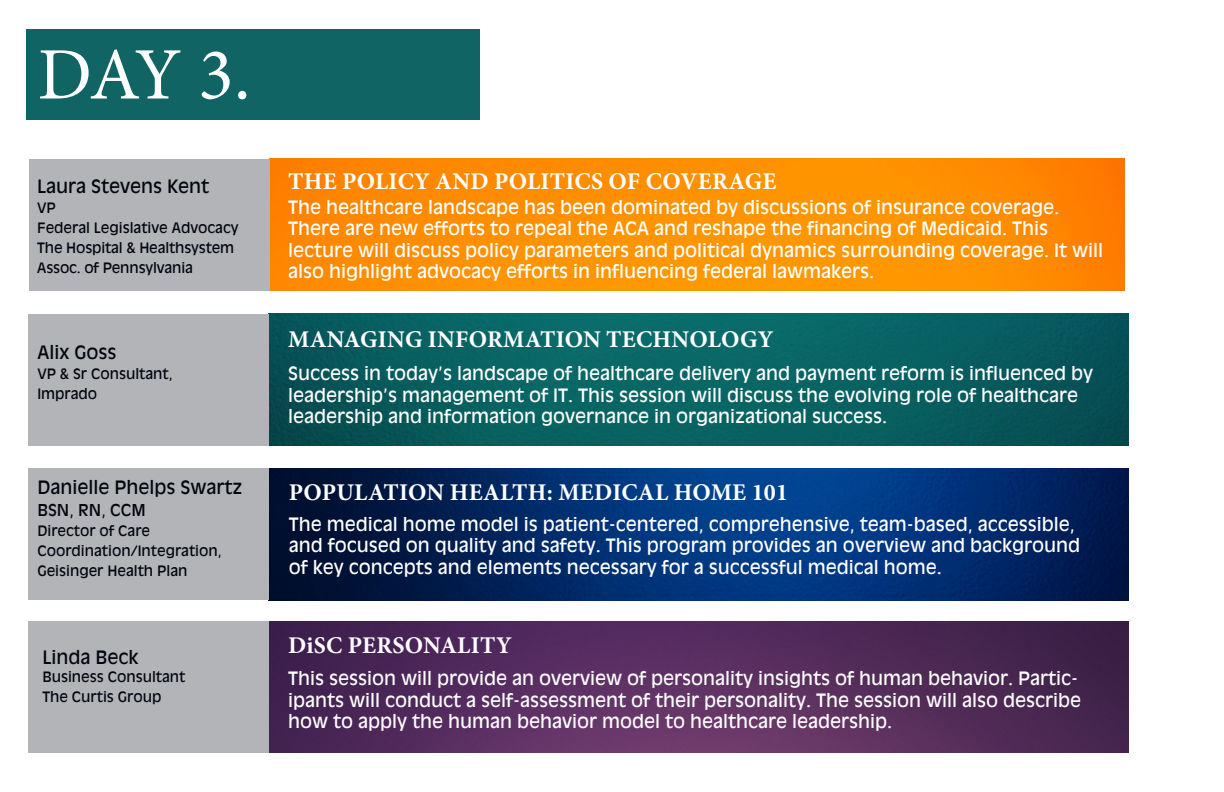
<style>
.page{position:relative;width:1224px;height:792px;background:#fff}
.page>*{position:absolute;margin:0;border:0;box-sizing:border-box;transform-origin:0 0}
.t1{font:74px "Minion Pro";color:#fff}
.t2{font:700 24px "Minion Pro";letter-spacing:.01em;color:#fff}
.t3{font:18px/21.6px "Antique Olive";color:#fff}
.t4{font:18px "Antique Olive";color:#01050e}
.t5{font:16px "Antique Olive";color:#01050e}
.t6{font:14px/20px "Antique Olive";color:#01050e}
</style>
<div class="page">
<div style="left:26px;top:29px;width:454px;height:91px;background:#106464"></div>
<img style="left:269px;top:159px;width:855px;height:131px">
<div style="left:29px;top:159px;width:240px;height:131px;background:#b3b4b7"></div>
<img style="left:269px;top:314px;width:859px;height:131px">
<div style="left:29px;top:314px;width:240px;height:131px;background:#b3b4b7"></div>
<img style="left:269px;top:469px;width:859px;height:131px">
<div style="left:29px;top:469px;width:240px;height:131px;background:#b3b4b7"></div>
<img style="left:269px;top:622px;width:859px;height:131px">
<div style="left:29px;top:622px;width:240px;height:131px;background:#b3b4b7"></div>
<p class="t1" style="left:38px;top:25px;width:215px">DAY 3.</p>
<p class="t4" style="left:37px;top:176px;width:174px">Laura Stevens Kent</p>
<p class="t2" style="left:288px;top:164px;width:490px">THE POLICY AND POLITICS OF COVERAGE</p>
<p class="t6" style="left:37px;top:198px;width:20px">VP</p>
<p class="t6" style="left:37px;top:218px;width:203px">Federal Legislative Advocacy</p>
<p class="t6" style="left:37px;top:238px;width:199px">The Hospital &amp; Healthsystem<br>Assoc. of Pennsylvania</p>
<p class="t3" style="left:288px;top:196px;width:817px">The healthcare landscape has been dominated by discussions of insurance coverage.<br>There are new efforts to repeal the ACA and reshape the financing of Medicaid. This lecture will discuss policy parameters and political dynamics surrounding coverage. It will also highlight advocacy efforts in influencing federal lawmakers.</p>
<p class="t4" style="left:37px;top:342px;width:81px">Alix Goss</p>
<p class="t6" style="left:37px;top:364px;width:137px">VP &amp; Sr Consultant,</p>
<p class="t6" style="left:37px;top:384px;width:61px">Imprado</p>
<p class="t4" style="left:37px;top:476px;width:207px">Danielle Phelps Swartz</p>
<p class="t5" style="left:37px;top:500px;width:110px">BSN, RN, CCM</p>
<p class="t6" style="left:37px;top:521px;width:114px">Director of Care</p>
<p class="t6" style="left:37px;top:541px;width:186px">Coordination/Integration,<br>Geisinger Health Plan</p>
<p class="t4" style="left:42px;top:646px;width:98px">Linda Beck</p>
<p class="t6" style="left:42px;top:667px;width:145px">Business Consultant</p>
<p class="t6" style="left:42px;top:687px;width:121px">The Curtis Group</p>
<p class="t2" style="left:288px;top:322px;width:487px">MANAGING INFORMATION TECHNOLOGY</p>
<p class="t3" style="left:288px;top:363px;width:807px">Success in today’s landscape of healthcare delivery and payment reform is influenced by leadership’s management of IT. This session will discuss the evolving role of healthcare leadership and information governance in organizational success.</p>
<p class="t2" style="left:289px;top:476px;width:501px">POPULATION HEALTH: MEDICAL HOME 101</p>
<p class="t3" style="left:289px;top:513px;width:793px">The medical home model is patient-centered, comprehensive, team-based, accessible, and focused on quality and safety. This program provides an overview and background of key concepts and elements necessary for a successful medical home.</p>
<p class="t2" style="left:288px;top:629px;width:225px">DiSC PERSONALITY</p>
<p class="t3" style="left:288px;top:668px;width:795px">This session will provide an overview of personality insights of human behavior. Partic&shy;ipants will conduct a self-assessment of their personality. The session will also describe how to apply the human behavior model to healthcare leadership.</p>
</div>
